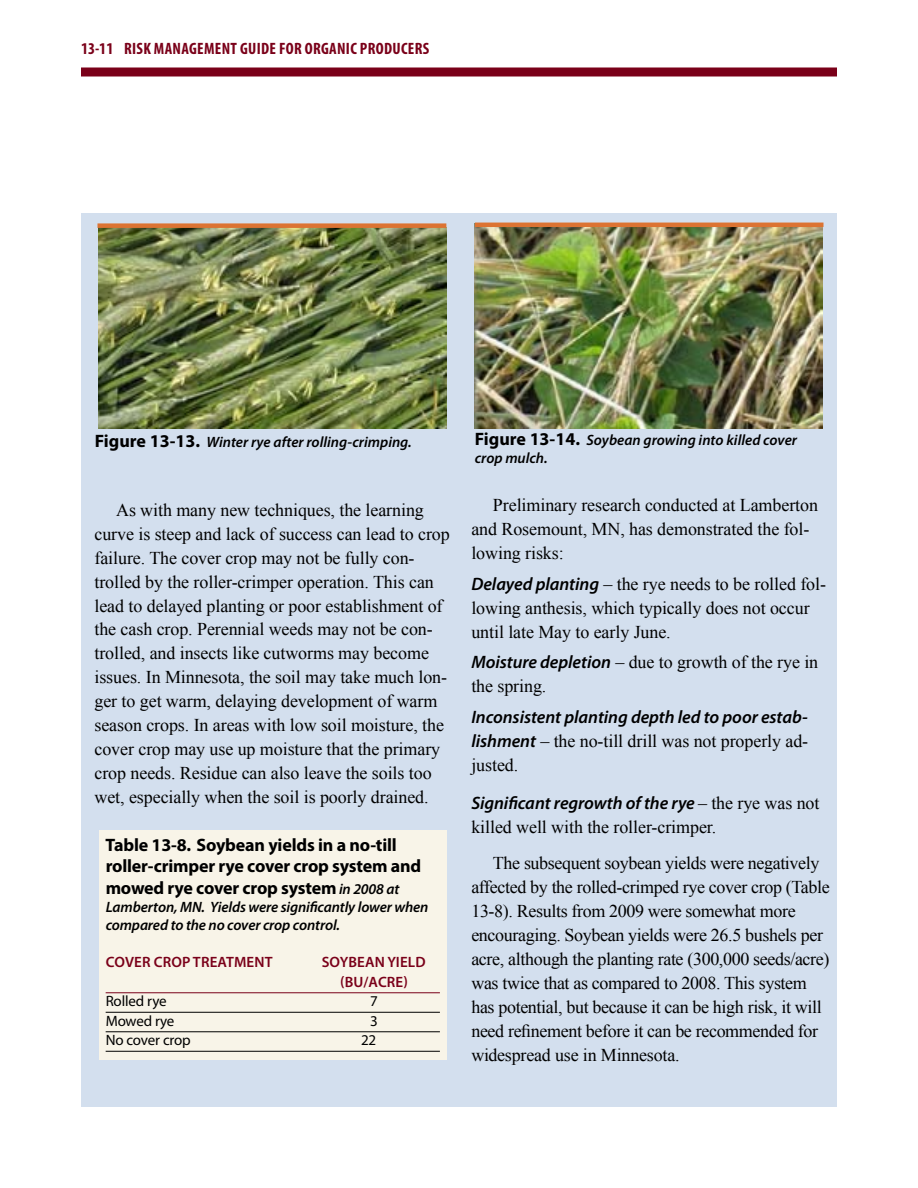
<style>
.page{position:relative;width:918px;height:1188px;background:#fff}
.page>*{position:absolute;margin:0;border:0;box-sizing:border-box;transform-origin:0 0}
.t1{font:18px/24px "Times New Roman";letter-spacing:-.005em;color:#000}
.t2{font:700 18px/21.6px "Myriad Pro";letter-spacing:-.01em;color:#000}
.t3{font:italic 600 18px "Myriad Pro";letter-spacing:-.005em;color:#000}
.t4{font:700 condensed 16.5px "Myriad Pro";letter-spacing:.02em;color:#7a0019}
.t5{font:italic 600 15px/18px "Myriad Pro";letter-spacing:-.01em;color:#000}
.t6{font:600 15px/19.5px "Myriad Pro";letter-spacing:.01em;color:#7a0019;text-align:center}
.t7{font:15px "Myriad Pro";letter-spacing:-.01em;color:#000}
.s1{font-weight:700;font-style:normal;font-size:18px}
.s2{font-family:"Myriad Pro";font-weight:600;font-style:italic}
.s3{font-family:"Times New Roman";font-weight:400;font-style:normal}
.s4{font-weight:600;font-style:italic;font-size:15px}
</style>
<div class="page">
<div style="left:81px;top:68px;width:756px;height:8px;background:#7a0019"></div>
<div style="left:81px;top:214px;width:756px;height:893px;background:#d3dfee"></div>
<img style="left:475px;top:227px;width:348px;height:201px">
<img style="left:98px;top:227px;width:349px;height:201px">
<div style="left:98px;top:223px;width:348px;height:5px;background:#dc7332"></div>
<hr style="left:475px;top:223px;width:349px;height:4px;background:#dc7332">
<div style="left:99px;top:831px;width:348px;height:229px;background:#f8f4e8"></div>
<hr style="left:106px;top:992px;width:334px;height:1px;background:#7a0019">
<hr style="left:106px;top:1012px;width:334px;height:1px;background:#000">
<hr style="left:106px;top:1031px;width:334px;height:1px;background:#000">
<hr style="left:106px;top:1051px;width:334px;height:1px;background:#000">
<p class="t4" style="left:81px;top:38px;width:350px">13-11 RISK MANAGEMENT GUIDE FOR ORGANIC PRODUCERS</p>
<p class="t5" style="left:95px;top:432px;width:318px"><span class="s1">Figure 13-13.</span> Winter rye after rolling-crimping.</p>
<p class="t5" style="left:475px;top:431px;width:324px"><span class="s1">Figure 13-14.</span> Soybean growing into killed cover crop mulch.</p>
<p class="t1" style="left:94px;top:497px;width:357px;text-indent:22px">As with many new techniques, the learning curve is steep and lack of success can lead to crop failure. The cover crop may not be fully con&shy;trolled by the roller-crimper operation. This can lead to delayed planting or poor establishment of the cash crop. Perennial weeds may not be con&shy;trolled, and insects like cutworms may become issues. In Minnesota, the soil may take much lon&shy;ger to get warm, delaying development of warm season crops. In areas with low soil moisture, the cover crop may use up moisture that the primary crop needs. Residue can also leave the soils too wet, especially when the soil is poorly drained.</p>
<p class="t1" style="left:471px;top:493px;width:348px;text-indent:22px">Preliminary research conducted at Lamberton and Rosemount, MN, has demonstrated the fol&shy;lowing risks:</p>
<p class="t1" style="left:471px;top:571px;width:356px"><span class="s2">Delayed planting</span> – the rye needs to be rolled fol&shy;lowing anthesis, which typically does not occur until late May to early June.</p>
<p class="t1" style="left:471px;top:650px;width:348px"><span class="s2">Moisture depletion</span> – due to growth of the rye in the spring.</p>
<p class="t3" style="left:471px;top:706px;width:338px">Inconsistent planting depth led to poor estab-</p>
<p class="t1" style="left:471px;top:729px;width:338px"><span class="s2">lishment</span> – the no-till drill was not properly ad&shy;justed.</p>
<p class="t3" style="left:471px;top:791px;width:350px">Significant regrowth of the rye <span class="s3">– the rye was not</span></p>
<p class="t1" style="left:493px;top:808px;width:328px;line-height:36px;text-indent:-22px">killed well with the roller-crimper.<br>The subsequent soybean yields were negatively</p>
<p class="t1" style="left:471px;top:874px;width:360px">affected by the rolled-crimped rye cover crop (Table 13-8). Results from 2009 were somewhat more encouraging. Soybean yields were 26.5 bushels per acre, although the planting rate (300,000 seeds/acre) was twice that as compared to 2008. This system has potential, but because it can be high risk, it will need refinement before it can be recommended for widespread use in Minnesota.</p>
<p class="t2" style="left:106px;top:833px;width:317px">Table 13-8. Soybean yields in a no-till roller-crimper rye cover crop system and mowed rye cover crop system <span class="s4">in 2008 at</span></p>
<p class="t5" style="left:106px;top:898px;width:324px">Lamberton, MN. Yields were significantly lower when compared to the no cover crop control.</p>
<p class="t6" style="left:106px;top:952px;width:196px">COVER CROP TREATMENT S</p>
<p class="t6" style="left:330px;top:952px;width:98px">OYBEAN YIELD (BU/ACRE)</p>
<p class="t7" style="left:106px;top:992px;width:62px">Rolled rye</p>
<p class="t7" style="left:370px;top:992px;width:9px">7</p>
<p class="t7" style="left:106px;top:1012px;width:70px">Mowed rye</p>
<p class="t7" style="left:370px;top:1012px;width:9px">3</p>
<p class="t7" style="left:106px;top:1031px;width:87px">No cover crop</p>
<p class="t7" style="left:361px;top:1031px;width:17px">22</p>
</div>
